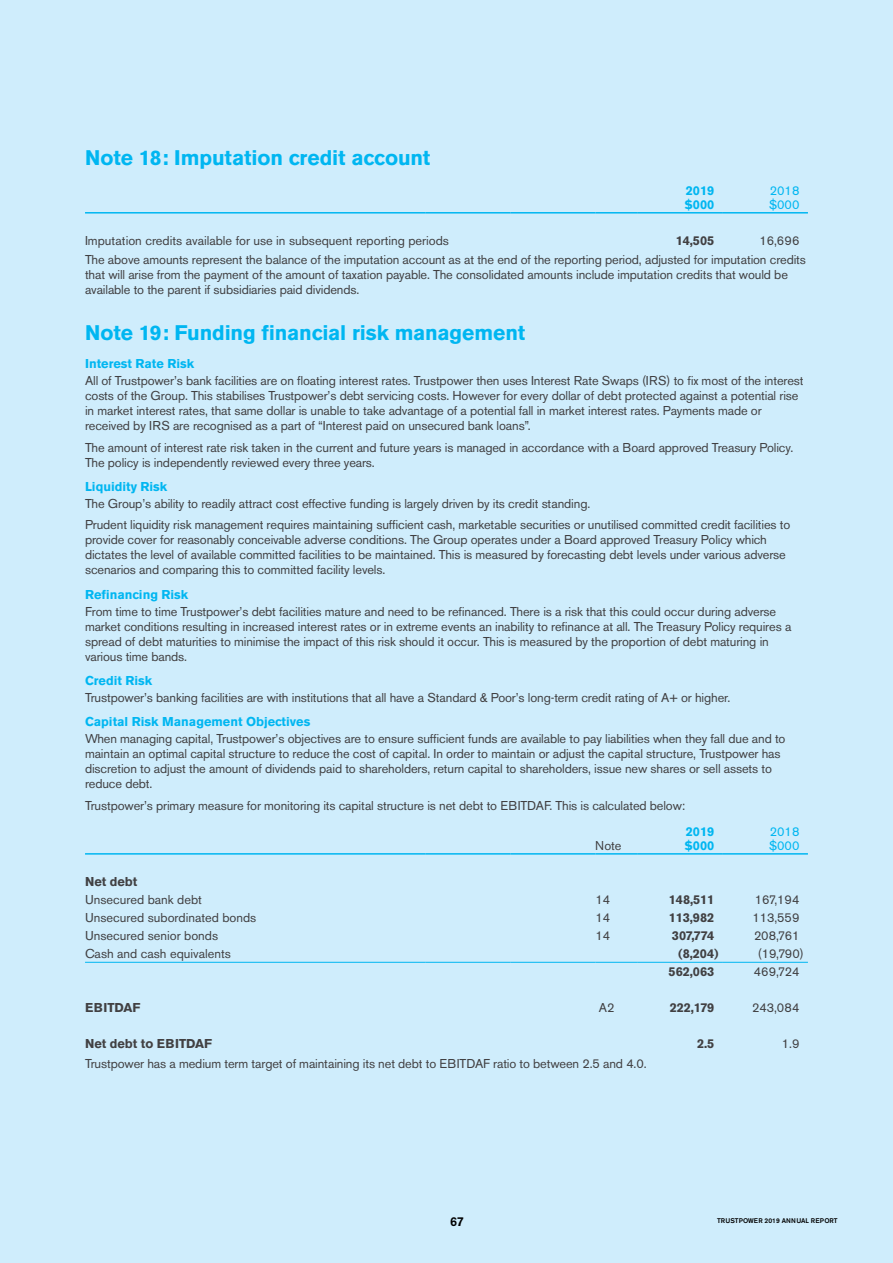
<style>
.page{position:relative;width:893px;height:1263px;background:#cfedfc}
.page>*{position:absolute;margin:0;border:0;box-sizing:border-box;transform-origin:0 0}
.t1{font:700 21px "Akzidenz Grotesk BE";letter-spacing:-.005em;color:#00b6f1}
.t2{font:12.75px/15px "Akzidenz Grotesk BE";letter-spacing:-.01em;color:#414042}
.t3{font:700 12.75px/13.5px "Akzidenz Grotesk BE";color:#00b6f1}
.t4{font:700 12.75px "Akzidenz Grotesk BE";color:#414042}
.t5{font:12.75px/13.5px "Akzidenz Grotesk BE";color:#00b6f1}
.t6{font:500 12.75px "Akzidenz Grotesk BE";color:#000}
.t7{font:500 6.75px "Akzidenz Grotesk BE";letter-spacing:.01em;color:#000}
</style>
<div class="page">
<hr style="left:85px;top:212px;width:340px;height:2px;background:#00b6f1">
<hr style="left:425px;top:212px;width:85px;height:2px;background:#00b6f1">
<hr style="left:510px;top:212px;width:85px;height:2px;background:#00b6f1">
<hr style="left:595px;top:212px;width:43px;height:2px;background:#00b6f1">
<hr style="left:638px;top:212px;width:85px;height:2px;background:#00b6f1">
<hr style="left:723px;top:212px;width:85px;height:2px;background:#00b6f1">
<hr style="left:85px;top:853px;width:340px;height:2px;background:#00b6f1">
<hr style="left:425px;top:853px;width:85px;height:2px;background:#00b6f1">
<hr style="left:510px;top:853px;width:85px;height:2px;background:#00b6f1">
<hr style="left:595px;top:853px;width:43px;height:2px;background:#00b6f1">
<hr style="left:638px;top:853px;width:85px;height:2px;background:#00b6f1">
<hr style="left:723px;top:853px;width:85px;height:2px;background:#00b6f1">
<hr style="left:85px;top:962px;width:340px;height:1px;background:#00b6f1">
<hr style="left:425px;top:962px;width:85px;height:1px;background:#00b6f1">
<hr style="left:510px;top:962px;width:85px;height:1px;background:#00b6f1">
<hr style="left:595px;top:962px;width:43px;height:1px;background:#00b6f1">
<hr style="left:638px;top:962px;width:85px;height:1px;background:#00b6f1">
<hr style="left:723px;top:962px;width:85px;height:1px;background:#00b6f1">
<h1 class="t1" style="left:85px;top:145px;width:347px">Note 18: Imputation credit account</h1>
<p class="t3" style="left:684px;top:184px;width:32px">2019 $000</p>
<p class="t5" style="left:769px;top:184px;width:32px">2018 $000</p>
<p class="t2" style="left:85px;top:233px;width:365px">Imputation credits available for use in subsequent reporting periods</p>
<p class="t4" style="left:676px;top:233px;width:40px">14,505</p>
<p class="t2" style="left:85px;top:230px;width:722px;line-height:19.6px;text-indent:674px">16,696<br>The above amounts represent the balance of the imputation account as at the end of the reporting period, adjusted for imputation credits</p>
<p class="t2" style="left:85px;top:267px;width:704px">that will arise from the payment of the amount of taxation payable. The consolidated amounts include imputation credits that would be available to the parent if subsidiaries paid dividends.</p>
<h1 class="t1" style="left:85px;top:320px;width:442px">Note 19: Funding financial risk management</h1>
<p class="t3" style="left:85px;top:357px;width:111px">Interest Rate Risk</p>
<p class="t2" style="left:85px;top:373px;width:720px">All of Trustpower’s bank facilities are on floating interest rates. Trustpower then uses Interest Rate Swaps (IRS) to fix most of the interest costs of the Group. This stabilises Trustpower’s debt servicing costs. However for every dollar of debt protected against a potential rise in market interest rates, that same dollar is unable to take advantage of a potential fall in market interest rates. Payments made or received by IRS are recognised as a part of “Interest paid on unsecured bank loans”.</p>
<p class="t2" style="left:85px;top:440px;width:710px">The amount of interest rate risk taken in the current and future years is managed in accordance with a Board approved Treasury Policy.<br>The policy is independently reviewed every three years.</p>
<p class="t3" style="left:85px;top:480px;width:84px">Liquidity Risk</p>
<p class="t2" style="left:85px;top:493px;width:707px;line-height:21.5px">The Group’s ability to readily attract cost effective funding is largely driven by its credit standing.<br>Prudent liquidity risk management requires maintaining sufficient cash, marketable securities or unutilised committed credit facilities to</p>
<p class="t2" style="left:85px;top:532px;width:702px">provide cover for reasonably conceivable adverse conditions. The Group operates under a Board approved Treasury Policy which dictates the level of available committed facilities to be maintained. This is measured by forecasting debt levels under various adverse scenarios and comparing this to committed facility levels.</p>
<p class="t3" style="left:85px;top:587px;width:105px">Refinancing Risk</p>
<p class="t2" style="left:85px;top:604px;width:708px">From time to time Trustpower’s debt facilities mature and need to be refinanced. There is a risk that this could occur during adverse market conditions resulting in increased interest rates or in extreme events an inability to refinance at all. The Treasury Policy requires a spread of debt maturities to minimise the impact of this risk should it occur. This is measured by the proportion of debt maturing in various time bands.</p>
<p class="t3" style="left:85px;top:674px;width:69px">Credit Risk</p>
<p class="t2" style="left:85px;top:690px;width:647px">Trustpower’s banking facilities are with institutions that all have a Standard &amp; Poor’s long-term credit rating of A+ or higher.</p>
<p class="t3" style="left:85px;top:715px;width:227px">Capital Risk Management Objectives</p>
<p class="t2" style="left:85px;top:731px;width:702px">When managing capital, Trustpower’s objectives are to ensure sufficient funds are available to pay liabilities when they fall due and to maintain an optimal capital structure to reduce the cost of capital. In order to maintain or adjust the capital structure, Trustpower has discretion to adjust the amount of dividends paid to shareholders, return capital to shareholders, issue new shares or sell assets to reduce debt.</p>
<p class="t2" style="left:85px;top:798px;width:602px">Trustpower’s primary measure for monitoring its capital structure is net debt to EBITDAF. This is calculated below:</p>
<p class="t2" style="left:595px;top:838px;width:28px">Note</p>
<p class="t3" style="left:684px;top:825px;width:32px">2019 $000</p>
<p class="t5" style="left:769px;top:825px;width:32px">2018 $000</p>
<p class="t4" style="left:85px;top:874px;width:54px">Net debt</p>
<p class="t2" style="left:85px;top:892px;width:118px">Unsecured bank debt</p>
<p class="t2" style="left:595px;top:892px;width:16px">14</p>
<p class="t4" style="left:669px;top:892px;width:47px">148,511</p>
<p class="t2" style="left:755px;top:892px;width:46px">167,194</p>
<p class="t2" style="left:85px;top:910px;width:173px">Unsecured subordinated bonds</p>
<p class="t2" style="left:595px;top:910px;width:16px">14</p>
<p class="t4" style="left:669px;top:910px;width:47px">113,982</p>
<p class="t2" style="left:752px;top:910px;width:49px">113,559</p>
<p class="t2" style="left:85px;top:928px;width:135px">Unsecured senior bonds</p>
<p class="t2" style="left:595px;top:928px;width:16px">14</p>
<p class="t4" style="left:672px;top:928px;width:44px">307,774</p>
<p class="t2" style="left:754px;top:928px;width:47px">208,761</p>
<p class="t2" style="left:85px;top:946px;width:147px">Cash and cash equivalents</p>
<p class="t4" style="left:678px;top:946px;width:42px">(8,204)</p>
<p class="t2" style="left:758px;top:946px;width:47px">(19,790)</p>
<p class="t4" style="left:668px;top:964px;width:47px">562,063</p>
<p class="t2" style="left:754px;top:964px;width:47px">469,724</p>
<p class="t4" style="left:85px;top:1000px;width:57px">EBITDAF</p>
<p class="t2" style="left:599px;top:1000px;width:17px">A2</p>
<p class="t4" style="left:670px;top:1000px;width:46px">222,179</p>
<p class="t2" style="left:752px;top:1000px;width:49px">243,084</p>
<p class="t4" style="left:85px;top:1036px;width:129px">Net debt to EBITDAF</p>
<p class="t4" style="left:697px;top:1036px;width:19px">2.5</p>
<p class="t2" style="left:782px;top:1036px;width:19px">1.9</p>
<p class="t2" style="left:85px;top:1056px;width:563px">Trustpower has a medium term target of maintaining its net debt to EBITDAF ratio to between 2.5 and 4.0.</p>
<p class="t7" style="left:708px;top:1214px;width:122px">TRUSTPOWER 2019 ANNUAL REPORT</p>
<p class="t6" style="left:450px;top:1214px;width:15px">67</p>
<p class="t7" style="left:717px;top:1216px;width:122px">TRUSTPOWER 2019 ANNUAL REPORT</p>
</div>
